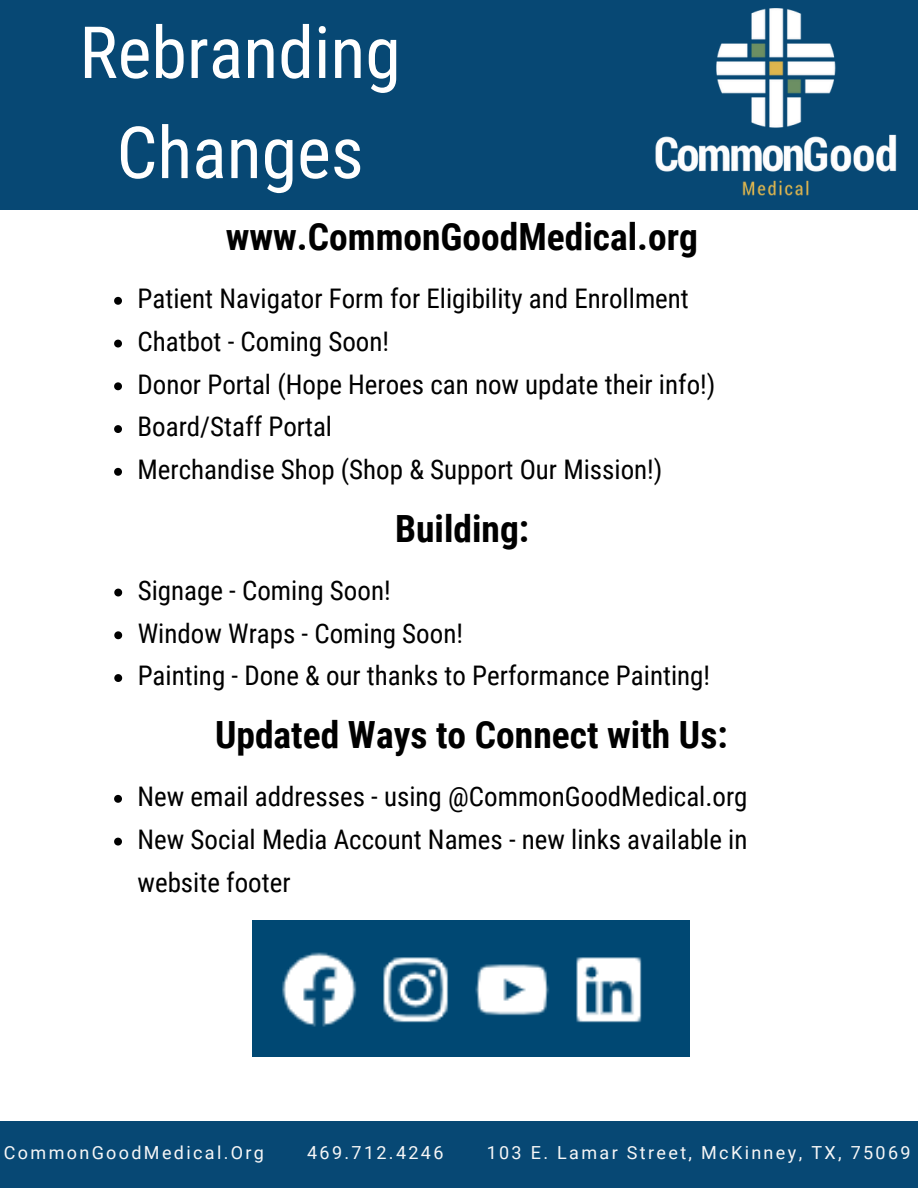
<style>
.page{position:relative;width:918px;height:1188px;background:#fff}
.page>*{position:absolute;margin:0;border:0;box-sizing:border-box;transform-origin:0 0}
.t1{font:72px/100.2px "Roboto Condensed";color:#fff;text-align:center}
.t2{font:700 37.5px "Roboto Condensed";color:#000}
.t3{font:27px/42.8px "Roboto Condensed";color:#000}
.t4{font:18px "Roboto";letter-spacing:.13em;color:#f7f7f7}
</style>
<div class="page">
<div style="left:0;top:0;width:918px;height:210px;background:#074874"></div>
<div style="left:0;top:1122px;width:918px;height:66px;background:#074874"></div>
<img style="left:655px;top:9px;width:242px;height:187px">
<img style="left:252px;top:920px;width:438px;height:137px">
<svg style="left:114px;top:297px;width:8px;height:8px"></svg>
<svg style="left:114px;top:340px;width:8px;height:8px"></svg>
<svg style="left:114px;top:382px;width:8px;height:8px"></svg>
<svg style="left:114px;top:425px;width:8px;height:8px"></svg>
<svg style="left:114px;top:468px;width:8px;height:8px"></svg>
<svg style="left:114px;top:589px;width:8px;height:7px"></svg>
<svg style="left:114px;top:631px;width:8px;height:8px"></svg>
<svg style="left:114px;top:674px;width:8px;height:8px"></svg>
<svg style="left:114px;top:795px;width:8px;height:8px"></svg>
<svg style="left:114px;top:838px;width:8px;height:8px"></svg>
<h2 class="t1" style="left:79px;top:3px;width:323px">Rebranding<br>Changes</h2>
<h2 class="t2" style="left:226px;top:215px;width:474px">www.CommonGoodMedical.org</h2>
<p class="t3" style="left:138px;top:278px;width:553px">Patient Navigator Form for Eligibility and Enrollment</p>
<p class="t3" style="left:138px;top:320px;width:253px">Chatbot - Coming Soon!</p>
<p class="t3" style="left:138px;top:363px;width:579px">Donor Portal (Hope Heroes can now update their info!)</p>
<p class="t3" style="left:138px;top:406px;width:196px">Board/Staff Portal</p>
<p class="t3" style="left:138px;top:449px;width:526px">Merchandise Shop (Shop &amp; Support Our Mission!)</p>
<h2 class="t2" style="left:395px;top:507px;width:135px">Building:</h2>
<p class="t3" style="left:138px;top:569px;width:254px">Signage - Coming Soon!</p>
<p class="t3" style="left:138px;top:612px;width:327px">Window Wraps - Coming Soon!</p>
<p class="t3" style="left:138px;top:655px;width:574px">Painting - Done &amp; our thanks to Performance Painting!</p>
<p class="t2" style="left:215px;top:713px;width:514px">Updated Ways to Connect with Us:</p>
<p class="t3" style="left:138px;top:776px;width:612px">New email addresses - using @CommonGoodMedical.org</p>
<p class="t3" style="left:138px;top:818px;width:612px">New Social Media Account Names - new links available in website footer</p>
<p class="t4" style="left:4px;top:1143px;width:262px">CommonGoodMedical.Org</p>
<p class="t4" style="left:307px;top:1143px;width:138px">469.712.4246</p>
<p class="t4" style="left:487px;top:1143px;width:425px">103 E. Lamar Street, McKinney, TX, 75069</p>
</div>
